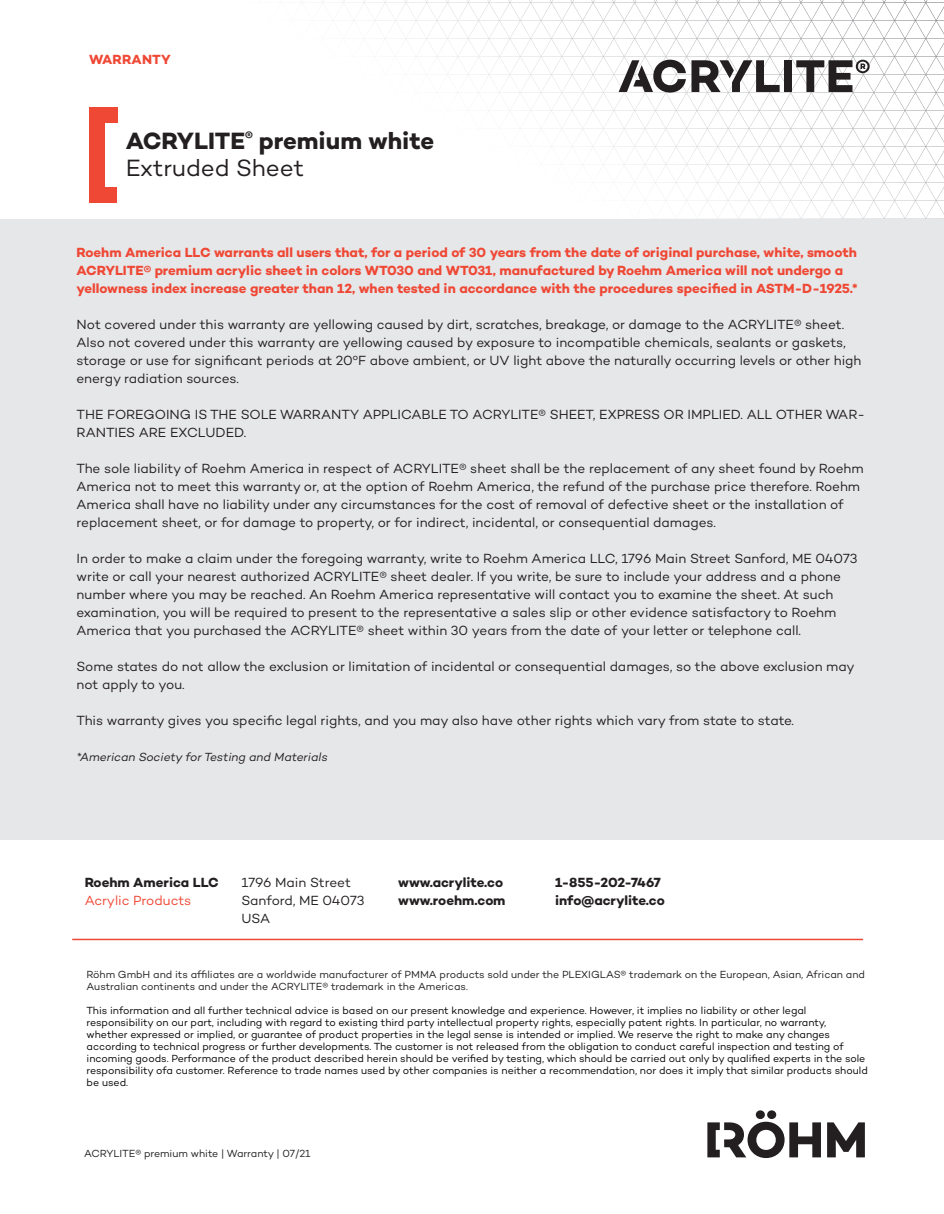
<style>
.page{position:relative;width:944px;height:1214px;background:#fff}
.page>*{position:absolute;margin:0;border:0;box-sizing:border-box;transform-origin:0 0}
.t1{font:700 24px/27px "Campton";color:#231f20}
.Fließtext{font:13.5px/18px "Campton";letter-spacing:-.005em;color:#231f20}
.Fließtext-2{font:700 13.5px/18px "Campton";color:#ef4835}
.Fließtext-3{font:700 13.5px/18px "Campton";color:#231f20}
.Fließtext-4{font:italic 12px "Campton";color:#231f20}
.Tabellenkopf{font:10.5px/12px "Campton";letter-spacing:-.005em;color:#040503}
.Fließtext_klein{font:10.5px/12px "Campton";letter-spacing:-.005em;color:#231f20}
.s1{font-weight:400}
.s2{font-weight:400;color:#ef4835}
</style>
<div class="page">
<div style="left:0;top:219px;width:944px;height:620px;background:#e6e7e9"></div>
<div style="left:767px;top:1110px;width:9px;height:9px;background:#231f20;border-radius:50%"></div>
<div style="left:755px;top:1110px;width:9px;height:9px;background:#231f20;border-radius:50%"></div>
<svg style="left:827px;top:1122px;width:37px;height:35px"></svg>
<svg style="left:707px;top:1121px;width:114px;height:37px"></svg>
<hr style="left:72px;top:938px;width:791px;height:2px;background:#ef4835">
<svg style="left:89px;top:0;width:855px;height:219px"></svg>
<p class="Fließtext-2" style="left:89px;top:51px;width:83px">WARRANTY</p>
<h1 class="t1" style="left:126px;top:126px;width:310px">ACRYLITE<sup>®</sup> premium white<br><span class="s1">Extruded Sheet</span></h1>
<p class="Fließtext-2" style="left:77px;top:243px;width:782px">Roehm America LLC warrants all users that, for a period of 30 years from the date of original purchase, white, smooth<br>ACRYLITE® premium acrylic sheet in colors WT030 and WT031, manufactured by Roehm America will not undergo a yellowness index increase greater than 12, when tested in accordance with the procedures specified in ASTM-D-1925.*</p>
<p class="Fließtext" style="left:77px;top:315px;width:786px">Not covered under this warranty are yellowing caused by dirt, scratches, breakage, or damage to the ACRYLITE® sheet.<br>Also not covered under this warranty are yellowing caused by exposure to incompatible chemicals, sealants or gaskets, storage or use for significant periods at 20ºF above ambient, or UV light above the naturally occurring levels or other high energy radiation sources.</p>
<p class="Fließtext" style="left:77px;top:405px;width:790px">THE FOREGOING IS THE SOLE WARRANTY APPLICABLE TO ACRYLITE® SHEET, EXPRESS OR IMPLIED. ALL OTHER WAR-<br>RANTIES ARE EXCLUDED.</p>
<p class="Fließtext" style="left:77px;top:459px;width:788px">The sole liability of Roehm America in respect of ACRYLITE® sheet shall be the replacement of any sheet found by Roehm America not to meet this warranty or, at the option of Roehm America, the refund of the purchase price therefore. Roehm America shall have no liability under any circumstances for the cost of removal of defective sheet or the installation of replacement sheet, or for damage to property, or for indirect, incidental, or consequential damages.</p>
<p class="Fließtext" style="left:77px;top:549px;width:782px">In order to make a claim under the foregoing warranty, write to Roehm America LLC, 1796 Main Street Sanford, ME 04073 write or call your nearest authorized ACRYLITE® sheet dealer. If you write, be sure to include your address and a phone number where you may be reached. An Roehm America representative will contact you to examine the sheet. At such examination, you will be required to present to the representative a sales slip or other evidence satisfactory to Roehm America that you purchased the ACRYLITE® sheet within 30 years from the date of your letter or telephone call.</p>
<p class="Fließtext" style="left:77px;top:657px;width:779px">Some states do not allow the exclusion or limitation of incidental or consequential damages, so the above exclusion may not apply to you.</p>
<p class="Fließtext" style="left:77px;top:711px;width:719px">This warranty gives you specific legal rights, and you may also have other rights which vary from state to state.</p>
<p class="Fließtext-4" style="left:77px;top:749px;width:253px">*American Society for Testing and Materials</p>
<p class="Fließtext-3" style="left:85px;top:873px;width:136px">Roehm America LLC<br><span class="s2">Acrylic Products</span></p>
<p class="Fließtext" style="left:241px;top:873px;width:125px">1796 Main Street<br>Sanford, ME 04073<br>USA</p>
<p class="Fließtext-3" style="left:398px;top:873px;width:109px">www.acrylite.co www.roehm.com</p>
<p class="Fließtext-3" style="left:555px;top:873px;width:111px">1-855-202-7467 info@acrylite.co</p>
<p class="Fließtext_klein" style="left:87px;top:967px;width:780px">Röhm GmbH and its affiliates are a worldwide manufacturer of PMMA products sold under the PLEXIGLAS® trademark on the European, Asian, African and<br>Australian continents and under the ACRYLITE® trademark in the Americas.</p>
<p class="Tabellenkopf" style="left:87px;top:1003px;width:782px">This information and all further technical advice is based on our present knowledge and experience. However, it implies no liability or other legal responsibility on our part, including with regard to existing third party intellectual property rights, especially patent rights. In particular, no warranty, whether expressed or implied, or guarantee of product properties in the legal sense is intended or implied. We reserve the right to make any changes according to technical progress or further developments. The customer is not released from the obligation to conduct careful inspection and testing of incoming goods. Performance of the product described herein should be verified by testing, which should be carried out only by qualified experts in the sole responsibility ofa customer. Reference to trade names used by other companies is neither a recommendation, nor does it imply that similar products should be used.</p>
<p class="Fließtext_klein" style="left:84px;top:1147px;width:228px">ACRYLITE® premium white | Warranty | 07/21</p>
</div>
